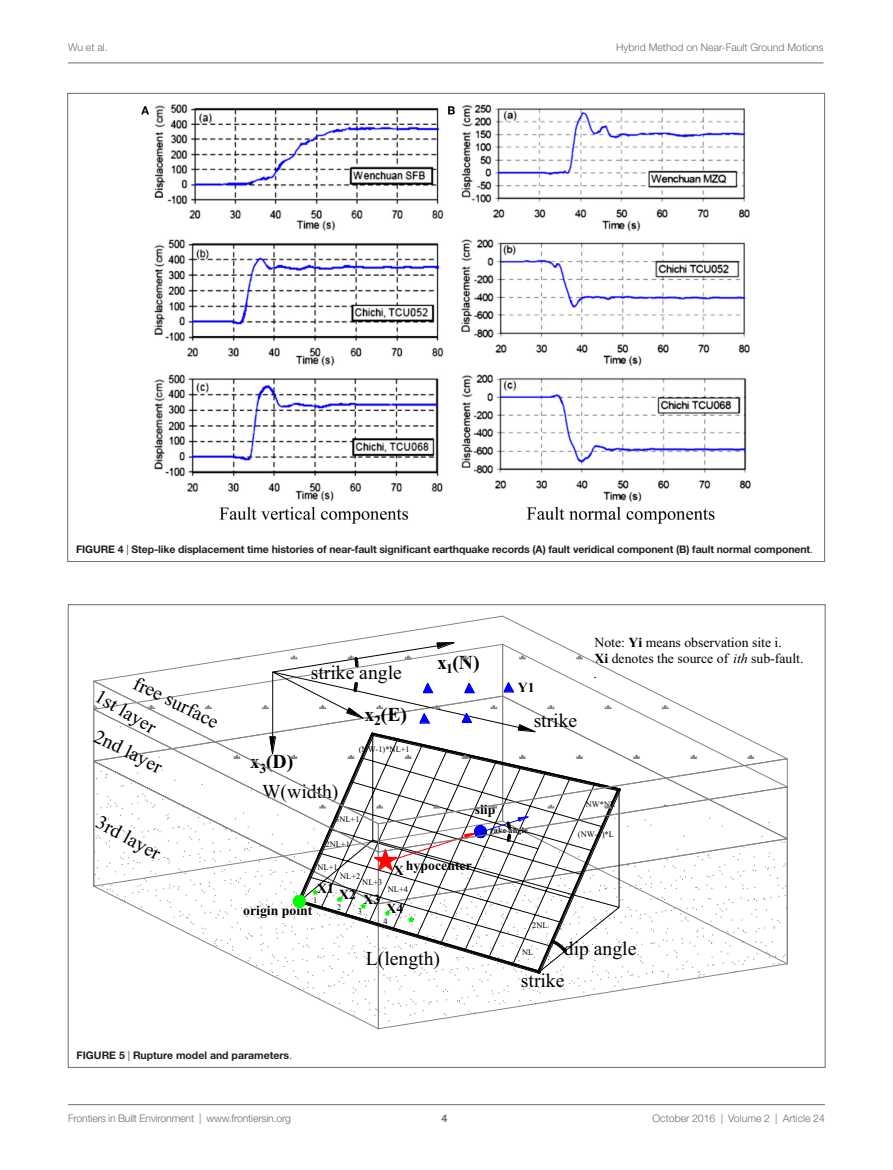
<style>
.page{position:relative;width:893px;height:1170px;background:#fff}
.page>*{position:absolute;margin:0;border:0;box-sizing:border-box;transform-origin:0 0}
.t1{font:700 19.8px "Times New Roman";color:#000}
.t2{font:19.65px "Times New Roman";color:#000}
.t3{font:13.8px/15.8px "Times New Roman";color:#000}
.t4{font:700 13.8px "Times New Roman";color:#000}
.t5{font:700 10.5px "Helvetica Neue LT Std";letter-spacing:-.01em;color:#231f20}
.t6{font:300 10.5px "Helvetica Neue LT Std";color:#6c6d70}
.t7{font:700 10.5px "Helvetica Neue LT Std";color:#6c6d70}
.t8{font:8.4px "Times New Roman";color:#000}
.t9{font:700 8.4px "Times New Roman";color:#000}
.s1{font-weight:300}
.s2{font-weight:700}
.s3{font-style:italic}
</style>
<div class="page">
<img style="left:141px;top:105px;width:610px;height:418px">
<svg style="left:249px;top:615px;width:334px;height:41px"></svg>
<svg style="left:94px;top:656px;width:694px;height:365px"></svg>
<hr style="left:68px;top:63px;width:756px;height:1px;background:#6c6d70">
<hr style="left:68px;top:1104px;width:757px;height:1px;background:#6c6d70">
<p class="t6" style="left:68px;top:41px;width:41px">Wu et al.</p>
<p class="t6" style="left:616px;top:41px;width:209px">Hybrid Method on Near-Fault Ground Motions</p>
<p class="t5" style="left:76px;top:543px;width:738px">FIG URE 4 <span class="s1">|</span> Step-like displacement time histories of near-fault significant earthquake records (A) fault veridical component (B) fault normal component<span class="s1">.</span></p>
<h2 class="t2" style="left:141px;top:670px;width:94px;rotate:26deg">free surface</h2>
<h2 class="t2" style="left:104px;top:682px;width:69px;rotate:31deg">1st layer</h2>
<h2 class="t2" style="left:101px;top:723px;width:75px;rotate:26deg">2nd layer</h2>
<h2 class="t2" style="left:104px;top:808px;width:72px;rotate:29deg">3rd layer</h2>
<h2 class="t2" style="left:311px;top:659px;width:93px">strike angle</h2>
<h1 class="t1" style="left:250px;top:747px;width:45px">x<sub>3</sub>(D)</h1>
<h2 class="t2" style="left:262px;top:778px;width:78px">W(width)</h2>
<h1 class="t1" style="left:365px;top:700px;width:44px">x<sub>2</sub>(E)</h1>
<p class="t8" style="left:359px;top:743px;width:53px">(NW-1)*NL+1</p>
<p class="t8" style="left:335px;top:813px;width:26px">3NL+1</p>
<p class="t8" style="left:325px;top:838px;width:26px">2NL+1</p>
<h1 class="t1" style="left:437px;top:648px;width:44px">x<sub>1</sub>(N)</h1>
<h3 class="t4" style="left:518px;top:677px;width:18px">Y1</h3>
<h2 class="t2" style="left:534px;top:707px;width:45px">strike</h2>
<h3 class="t3" style="left:593px;top:634px;width:211px">Note: <span class="s2">Yi</span> means observation site i.<br><span class="s2">Xi</span> denotes the source of <span class="s3">ith</span> sub-fault. .</h3>
<h3 class="t4" style="left:475px;top:800px;width:22px">slip</h3>
<p class="t9" style="left:490px;top:824px;width:39px">rake angle</p>
<p class="t8" style="left:586px;top:798px;width:31px">NW*NL</p>
<p class="t8" style="left:578px;top:828px;width:38px">(NW-1)*L</p>
<h3 class="t4" style="left:406px;top:855px;width:67px">hypocenter</h3>
<p class="t8" style="left:318px;top:861px;width:22px">NL+1</p>
<h3 class="t4" style="left:394px;top:860px;width:11px">X</h3>
<p class="t8" style="left:340px;top:870px;width:22px">NL+2</p>
<p class="t8" style="left:362px;top:876px;width:22px">NL+3</p>
<h3 class="t4" style="left:317px;top:884px;width:65px">X1 X2 X3</h3>
<p class="t8" style="left:388px;top:883px;width:22px">NL+4</p>
<p class="t8" style="left:313px;top:894px;width:6px">1</p>
<h3 class="t4" style="left:387px;top:898px;width:18px">X4</h3>
<p class="t8" style="left:337px;top:901px;width:6px">2</p>
<h3 class="t4" style="left:243px;top:900px;width:71px">origin point</h3>
<p class="t8" style="left:358px;top:905px;width:6px">3</p>
<p class="t8" style="left:384px;top:915px;width:6px">4</p>
<h2 class="t2" style="left:366px;top:945px;width:76px">L(length)</h2>
<p class="t8" style="left:532px;top:919px;width:17px">2NL</p>
<p class="t8" style="left:522px;top:946px;width:13px">NL</p>
<h2 class="t2" style="left:564px;top:935px;width:74px">dip angle</h2>
<h2 class="t2" style="left:521px;top:967px;width:45px">strike</h2>
<p class="t5" style="left:77px;top:1048px;width:217px">FIG URE 5 <span class="s1">|</span> Rupture model and parameters<span class="s1">.</span></p>
<p class="t6" style="left:68px;top:1111px;width:225px">Frontiers in Built Environment | www.frontiersin.org</p>
<p class="t6" style="left:652px;top:1111px;width:174px">October 2016 | Volume 2 | Article 24</p>
<p class="t7" style="left:441px;top:1111px;width:7px">4</p>
</div>
